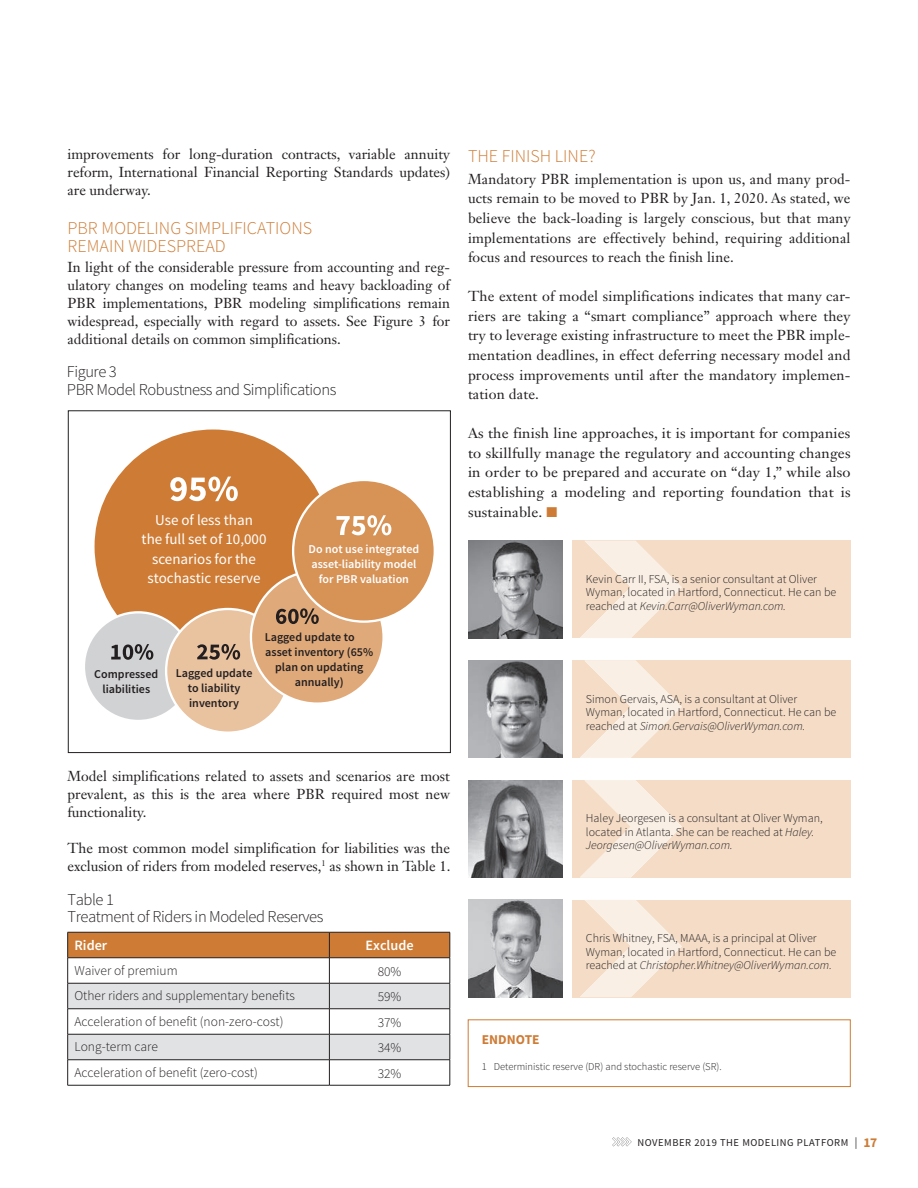
<style>
.page{position:relative;width:918px;height:1188px;background:#fff}
.page>*{position:absolute;margin:0;border:0;box-sizing:border-box;transform-origin:0 0}
.t1{font:300 18px/18px "Source Sans Pro";color:#ce7c35}
.t2{font:300 16.5px/18px "Source Sans Pro";letter-spacing:-.025em;color:#231f20}
.t3{font:15px/19.5px "Source Sans Pro";color:#fff;text-align:center}
.t4{font:14.25px/18px "Janson Text LT Std";color:#231f20;text-align:justify}
.t5{font:14.25px/19.6px "Janson Text LT Std";color:#231f20;text-align:justify;scale:1.05 1}
.t6{font:600 14.25px "Source Sans Pro";color:#fff}
.t7{font:300 13.5px "Source Sans Pro";color:#231f20}
.t8{font:700 13.5px "Source Sans Pro";color:#ce7c35}
.t9{font:300 12px/13.5px "Source Sans Pro";color:#231f20}
.t10{font:600 12px/15px "Source Sans Pro";color:#231f20;text-align:center}
.t11{font:600 12px/15px "Source Sans Pro";color:#fff;text-align:center}
.t12{font:300 10.5px "Source Sans Pro";color:#231f20}
.t13{font:10.5px "Source Sans Pro";letter-spacing:.05em;color:#231f20}
.s1{color:#ce7c35}
.s2{font-style:italic}
.s3{font-size:11.7px}
.s4{font-weight:700;font-size:13.5px;color:#ce7c35}
</style>
<div class="page">
<svg style="left:612px;top:1137px;width:20px;height:9px"></svg>
<div style="left:572px;top:541px;width:278px;height:97px;background:#f4dcc6"></div>
<svg style="left:580px;top:541px;width:102px;height:97px"></svg>
<img style="left:468px;top:541px;width:94px;height:97px">
<div style="left:572px;top:780px;width:278px;height:97px;background:#f4dcc6"></div>
<svg style="left:580px;top:780px;width:102px;height:97px"></svg>
<img style="left:468px;top:780px;width:94px;height:97px">
<div style="left:572px;top:661px;width:278px;height:97px;background:#f4dcc6"></div>
<svg style="left:580px;top:661px;width:102px;height:97px"></svg>
<img style="left:468px;top:661px;width:94px;height:97px">
<div style="left:572px;top:900px;width:278px;height:97px;background:#f4dcc6"></div>
<svg style="left:580px;top:900px;width:102px;height:97px"></svg>
<img style="left:468px;top:900px;width:94px;height:97px">
<div style="left:468px;top:1020px;width:382px;height:67px;border:1px solid #ce7c35"></div>
<div style="left:68px;top:411px;width:383px;height:342px;border:1px solid #231f20"></div>
<div style="left:95px;top:430px;width:237px;height:234px;background:#ce7c35;border-radius:50%"></div>
<div style="left:84px;top:612px;width:109px;height:109px;background:#d1d2d4;border-radius:50%"></div>
<div style="left:166px;top:609px;width:124px;height:124px;background:#e9c29f;border-radius:50%"></div>
<svg style="left:170px;top:477px;width:68px;height:24px"></svg>
<div style="left:251px;top:571px;width:133px;height:133px;background:#e0a979;border-radius:50%"></div>
<svg style="left:276px;top:608px;width:43px;height:16px"></svg>
<div style="left:293px;top:480px;width:142px;height:142px;background:#d79256;border-radius:50%"></div>
<svg style="left:337px;top:515px;width:54px;height:20px"></svg>
<svg style="left:197px;top:644px;width:43px;height:16px"></svg>
<svg style="left:111px;top:644px;width:42px;height:16px"></svg>
<svg style="left:67px;top:932px;width:384px;height:153px"></svg>
<hr style="left:68px;top:1085px;width:261px;height:1px;background:#231f20">
<hr style="left:329px;top:1085px;width:121px;height:1px;background:#231f20">
<p class="t4" style="left:68px;top:145px;width:384px">improvements for long-duration contracts, variable annuity reform, International Financial Reporting Standards updates) are underway.</p>
<p class="t1" style="left:68px;top:219px;width:246px">PBR MODELING SIMPLIFICATIONS<br>REMAIN WIDESPREAD</p>
<p class="t4" style="left:68px;top:258px;width:384px">In light of the considerable pressure from accounting and reg&shy;ulatory changes on modeling teams and heavy backloading of PBR implementations, PBR modeling simplifications remain widespread, especially with regard to assets. See Figure 3 for additional details on common simplifications.</p>
<p class="t2" style="left:67px;top:363px;width:271px">Figure 3<br>PBR Model Robustness and Simplifications</p>
<p class="t3" style="left:142px;top:510px;width:126px">Use of less than<br>the full set of 10,000 scenarios for the stochastic reserve</p>
<p class="t11" style="left:309px;top:542px;width:112px">Do not use integrated asset-liability model for PBR valuation</p>
<p class="t10" style="left:94px;top:667px;width:66px">Compressed liabilities</p>
<p class="t10" style="left:176px;top:665px;width:78px">Lagged update to liability inventory</p>
<p class="t10" style="left:265px;top:629px;width:91px">Lagged update to</p>
<p class="t10" style="left:265px;top:644px;width:109px">asset inventory (65%</p>
<p class="t10" style="left:275px;top:659px;width:90px">plan on updating</p>
<p class="t10" style="left:295px;top:674px;width:50px">annually)</p>
<p class="t4" style="left:68px;top:767px;width:384px">Model simplifications related to assets and scenarios are most prevalent, as this is the area where PBR required most new functionality.</p>
<p class="t4" style="left:68px;top:838px;width:384px">The most common model simplification for liabilities was the exclusion of riders from modeled reserves,<sup>1</sup> as shown in Table 1.</p>
<p class="t2" style="left:68px;top:891px;width:258px;line-height:16.5px">Table 1<br>Treatment of Riders in Modeled Reserves</p>
<p class="t6" style="left:74px;top:936px;width:34px">Rider</p>
<p class="t6" style="left:366px;top:937px;width:50px">Exclude</p>
<p class="t7" style="left:74px;top:962px;width:105px">Waiver of premium</p>
<p class="t7" style="left:378px;top:963px;width:25px">80%</p>
<p class="t7" style="left:74px;top:987px;width:222px">Other riders and supplementary benefits</p>
<p class="t7" style="left:378px;top:988px;width:25px">59%</p>
<p class="t7" style="left:74px;top:1013px;width:211px">Acceleration of benefit (non-zero-cost)</p>
<p class="t7" style="left:378px;top:1014px;width:25px">37%</p>
<p class="t7" style="left:74px;top:1038px;width:85px">Long-term care</p>
<p class="t7" style="left:378px;top:1039px;width:25px">34%</p>
<p class="t7" style="left:74px;top:1064px;width:185px">Acceleration of benefit (zero-cost)</p>
<p class="t7" style="left:378px;top:1065px;width:25px">32%</p>
<p class="t1" style="left:468px;top:147px;width:129px">THE FINISH LINE?</p>
<p class="t4" style="left:468px;top:169px;width:384px;line-height:19.6px">Mandatory PBR implementation is upon us, and many prod&shy;ucts remain to be moved to PBR by Jan. 1, 2020. As stated, we believe the back-loading is largely conscious, but that many implementations are effectively behind, requiring additional focus and resources to reach the finish line.</p>
<p class="t4" style="left:468px;top:286px;width:384px;line-height:19.6px">The extent of model simplifications indicates that many car&shy;riers are taking a “smart compliance” approach where they try to leverage existing infrastructure to meet the PBR imple&shy;mentation deadlines, in effect deferring necessary model and process improvements until after the mandatory implemen&shy;tation date.</p>
<p class="t5" style="left:468px;top:423px;width:366px">As the finish line approaches, it is important for companies to skillfully manage the regulatory and accounting changes in order to be prepared and accurate on “day 1,” while also establishing a modeling and reporting foundation that is sustainable. <span class="s1">■</span></p>
<p class="t9" style="left:586px;top:572px;width:252px">Kevin Carr II, FSA, is a senior consultant at Oliver<br>Wyman, located in Hartford, Connecticut. He can be reached at <span class="s2">Kevin.Carr@OliverWyman.com.</span></p>
<p class="t9" style="left:586px;top:692px;width:252px">Simon Gervais, ASA, is a consultant at Oliver<br>Wyman, located in Hartford, Connecticut. He can be reached at <span class="s2">Simon.Gervais@OliverWyman.com.</span></p>
<p class="t9" style="left:586px;top:812px;width:238px">Haley Jeorgesen is a consultant at Oliver Wyman, located in Atlanta. She can be reached at <span class="s2">Haley.<br>Jeorgesen@OliverWyman.com.</span></p>
<p class="t9" style="left:586px;top:931px;width:252px">Chris Whitney, FSA, MAAA, is a principal at Oliver<br>Wyman, located in Hartford, Connecticut. He can be reached at <span class="s2">Christopher.Whitney@OliverWyman.com.</span></p>
<p class="t8" style="left:482px;top:1030px;width:59px">ENDNOTE</p>
<p class="t12" style="left:482px;top:1060px;width:241px">1 Deterministic reserve (DR) and stochastic reserve (SR).</p>
<p class="t13" style="left:638px;top:1136px;width:241px">NOVEMBER 2019 THE MODELING PLATFORM <span class="s3">|</span> <span class="s4">17</span></p>
</div>
